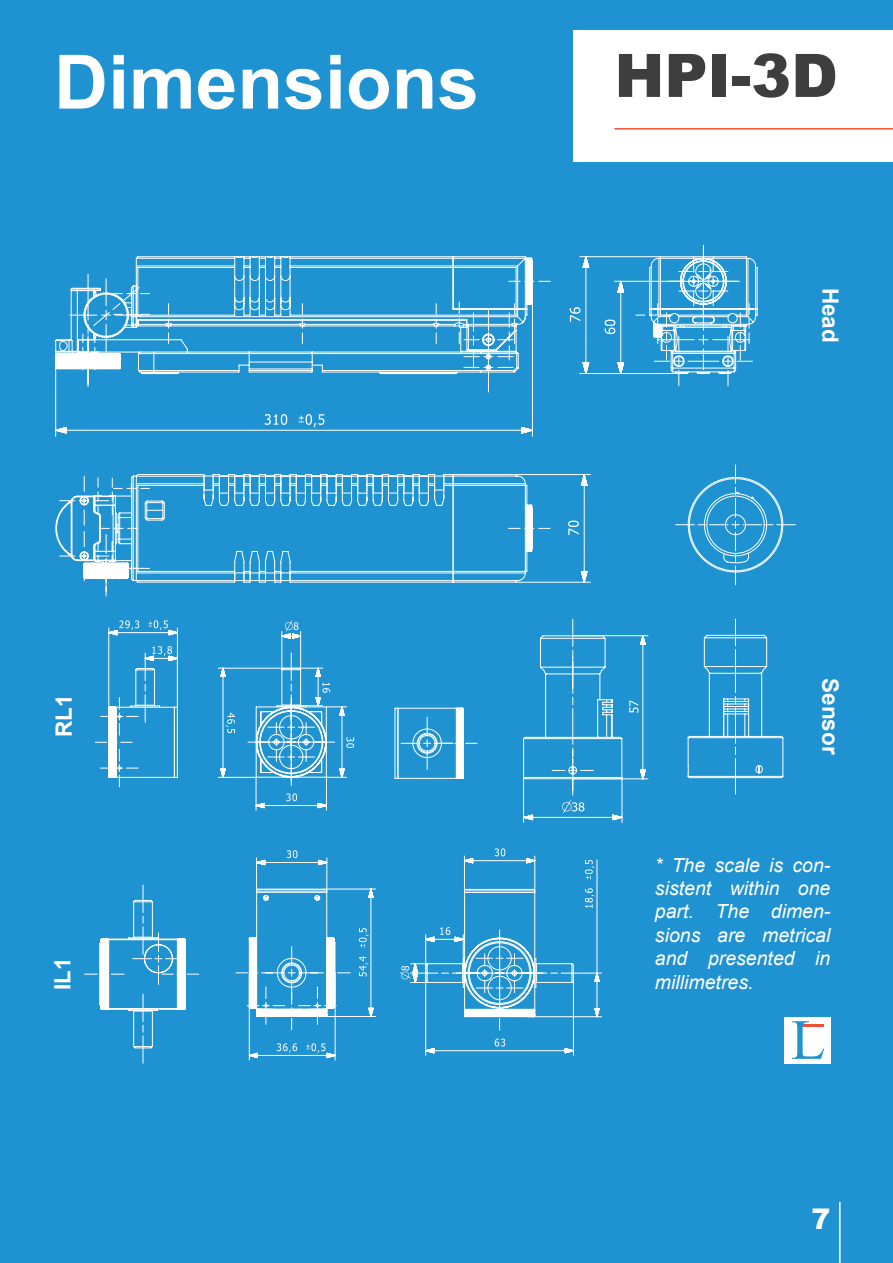
<style>
.page{position:relative;width:893px;height:1263px;background:#1f92d1}
.page>*{position:absolute;margin:0;border:0;box-sizing:border-box;transform-origin:0 0}
.t1{font:700 75px "Arial";color:#fff}
.t2{font:900 60px "Arial";color:#3e3e3f}
.t3{font:900 28.5px "Arial";color:#fff}
.t4{font:700 22.5px "Arial";color:#fff}
.t5{font:italic 19.5px/23.4px "Arial";color:#fff;text-align:justify}
</style>
<div class="page">
<hr style="left:839px;top:1202px;width:2px;height:61px;background:#fff">
<div style="left:573px;top:30px;width:320px;height:132px;background:#fff"></div>
<div style="left:784px;top:1017px;width:46px;height:46px;background:#fff"></div>
<hr style="left:614px;top:128px;width:279px;height:2px;background:#f05133">
<svg style="left:135px;top:256px;width:398px;height:18px"></svg>
<svg style="left:88px;top:265px;width:438px;height:9px"></svg>
<svg style="left:55px;top:274px;width:536px;height:322px"></svg>
<svg style="left:570px;top:245px;width:188px;height:141px"></svg>
<svg style="left:95px;top:620px;width:83px;height:167px"></svg>
<svg style="left:394px;top:707px;width:83px;height:72px"></svg>
<svg style="left:218px;top:620px;width:136px;height:190px"></svg>
<svg style="left:84px;top:885px;width:115px;height:178px"></svg>
<svg style="left:236px;top:850px;width:140px;height:210px"></svg>
<svg style="left:400px;top:848px;width:202px;height:208px"></svg>
<svg style="left:523px;top:619px;width:125px;height:204px"></svg>
<hr style="left:735px;top:758px;width:1px;height:36px;background:#fff">
<svg style="left:687px;top:619px;width:97px;height:160px"></svg>
<svg style="left:676px;top:465px;width:119px;height:120px"></svg>
<svg style="left:792px;top:1021px;width:32px;height:38px"></svg>
<h1 class="t1" style="left:54px;top:33px;width:427px">Dimensions</h1>
<h2 class="t2" style="left:614px;top:32px;width:225px">HPI-3D</h2>
<p class="t4" style="left:49px;top:737px;width:44px;rotate:-90deg">RL1</p>
<p class="t4" style="left:48px;top:990px;width:34px;rotate:-90deg">IL1</p>
<p class="t4" style="left:845px;top:288px;width:57px;rotate:90deg">Head</p>
<p class="t4" style="left:845px;top:678px;width:78px;rotate:90deg">Sensor</p>
<p class="t5" style="left:655px;top:853px;width:177px">* The scale is con&shy;sistent within one part. The dimen&shy;sions are metrical and presented in millimetres.</p>
<h3 class="t3" style="left:811px;top:1198px;width:21px">7</h3>
</div>
